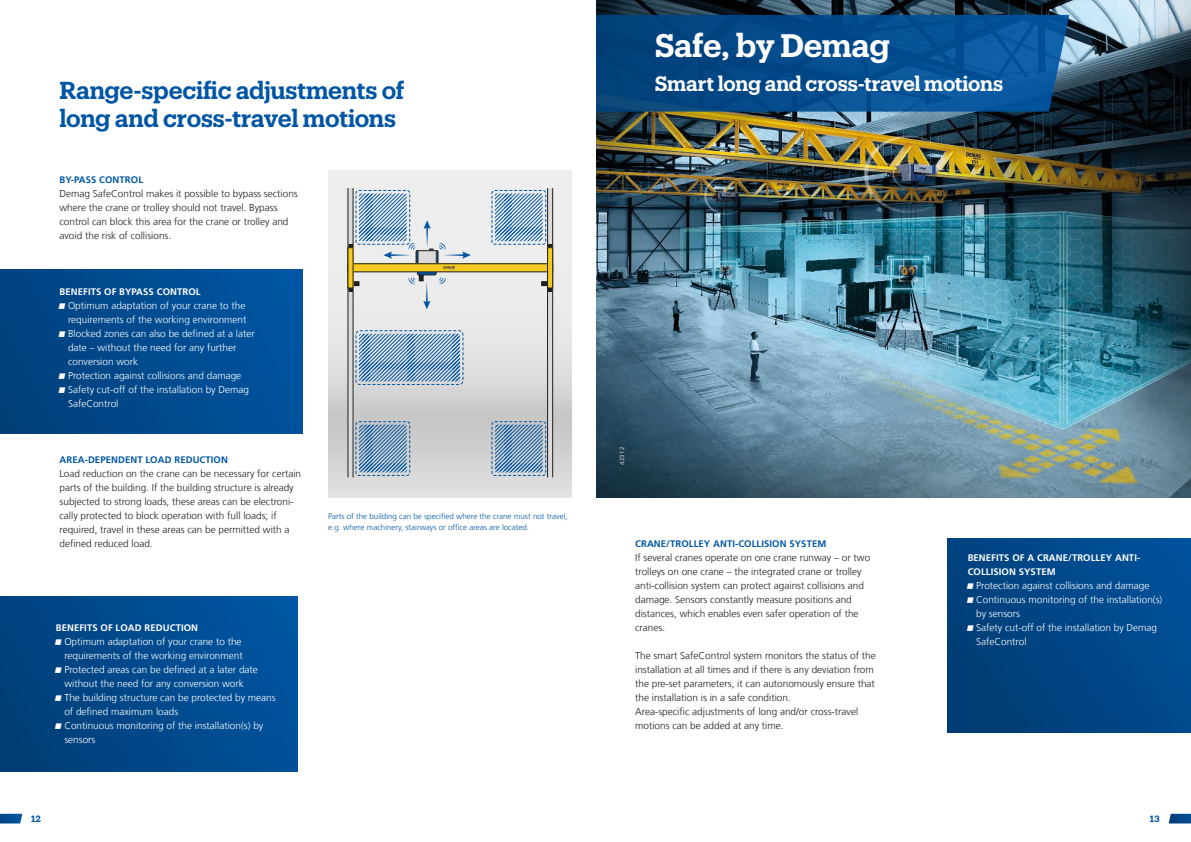
<style>
.page{position:relative;width:1191px;height:842px;background:#fff}
.page>*{position:absolute;margin:0;border:0;box-sizing:border-box;transform-origin:0 0}
.Headline_level_2_36{font:600 31.9px "Produkt";letter-spacing:-.015em;color:#fff}
.Headline_level_3_24{font:600 24px "Produkt";letter-spacing:-.015em;color:#0056a4}
.Headline_level_2_36-2{font:600 20.3px "Produkt";letter-spacing:-.015em;color:#fff}
.Body_copy_45light_10{font:300 10px/14px "Frutiger LT Com";color:#1d1d1b}
.t1{font:300 10px/14px "Frutiger LT Com";color:#fff}
.Body_inline_headline{font:700 9.5px/14px "Frutiger LT Com";letter-spacing:.01em;color:#fff}
.Body_inline_headline-2{font:700 9.5px "Frutiger LT Com";letter-spacing:.01em;color:#0056a4}
.t2{font:600 9px "Produkt";color:#0056a4}
.Image_caption_8_10_5{font:300 8px/10.5px "Frutiger LT Com";color:#0056a4}
.Image_ID_white{font:300 6px "Frutiger LT Com";letter-spacing:.05em;color:#fff}
</style>
<div class="page">
<img style="left:596px;top:0;width:595px;height:497px">
<svg style="left:596px;top:15px;width:473px;height:97px;background:#054c8c"></svg>
<div style="left:0;top:269px;width:303px;height:165px;background:linear-gradient(to right,#00407c,#0055a1)"></div>
<div style="left:947px;top:539px;width:244px;height:193px;background:linear-gradient(to right,#003e77,#004e95)"></div>
<div style="left:0;top:596px;width:298px;height:175px;background:linear-gradient(to right,#003f79,#00549f)"></div>
<svg style="left:329px;top:171px;width:242px;height:326px;background:#dfdfdf"></svg>
<div style="left:348px;top:188px;width:5px;height:289px;background:#dadada"></div>
<hr style="left:348px;top:188px;width:1px;height:289px;background:#1e1f1d">
<hr style="left:353px;top:188px;width:1px;height:289px;background:#1e1f1d">
<svg style="left:548px;top:188px;width:4px;height:289px"></svg>
<hr style="left:547px;top:188px;width:1px;height:289px;background:#1e1f1d">
<hr style="left:552px;top:188px;width:1px;height:289px;background:#1e1f1d">
<div style="left:416px;top:251px;width:22px;height:17px;border:1px solid #1e1f1d"></div>
<svg style="left:423px;top:220px;width:10px;height:31px"></svg>
<svg style="left:383px;top:243px;width:32px;height:16px"></svg>
<svg style="left:439px;top:243px;width:32px;height:16px"></svg>
<svg style="left:439px;top:277px;width:7px;height:7px"></svg>
<svg style="left:408px;top:275px;width:22px;height:34px"></svg>
<div style="left:417px;top:266px;width:19px;height:9px;background:#0a4375"></div>
<div style="left:417px;top:266px;width:19px;height:9px;border:1px solid #1e1f1d"></div>
<div style="left:418px;top:251px;width:18px;height:13px;background:#dadada"></div>
<div style="left:348px;top:264px;width:204px;height:8px;background:#f6ca22"></div>
<div style="left:348px;top:263px;width:205px;height:9px;border:1px solid #1e1f1d"></div>
<svg style="left:548px;top:244px;width:4px;height:3px"></svg>
<div style="left:356px;top:190px;width:54px;height:54px;border:1px dashed #0056a4;border-radius:3px"></div>
<svg style="left:359px;top:193px;width:48px;height:48px;background:#8baece"></svg>
<div style="left:491px;top:190px;width:55px;height:54px;border:1px dashed #0056a4;border-radius:3px"></div>
<svg style="left:495px;top:193px;width:48px;height:48px;background:#8cafce"></svg>
<div style="left:356px;top:421px;width:54px;height:55px;border:1px dashed #0056a4;border-radius:3px"></div>
<svg style="left:359px;top:425px;width:48px;height:47px;background:#789cbc"></svg>
<div style="left:356px;top:330px;width:107px;height:55px;border:1px dashed #0056a4;border-radius:4px"></div>
<svg style="left:359px;top:334px;width:101px;height:47px;background:#82a6c7"></svg>
<div style="left:491px;top:421px;width:55px;height:55px;border:1px dashed #0056a4;border-radius:3px"></div>
<svg style="left:495px;top:425px;width:48px;height:47px;background:#789cbc"></svg>
<img style="left:443px;top:266px;width:12px;height:3px">
<svg style="left:349px;top:282px;width:10px;height:9px"></svg>
<svg style="left:541px;top:282px;width:11px;height:9px"></svg>
<div style="left:348px;top:248px;width:5px;height:40px;background:#f6ca22"></div>
<div style="left:547px;top:248px;width:5px;height:40px;background:#f6ca22"></div>
<div style="left:547px;top:247px;width:6px;height:41px;border:1px solid #1e1f1d"></div>
<svg style="left:0;top:814px;width:22px;height:9px"></svg>
<svg style="left:1168px;top:814px;width:23px;height:9px"></svg>
<p class="Headline_level_2_36" style="left:655px;top:23px;width:236px">Safe, by Demag</p>
<p class="Headline_level_3_24" style="left:60px;top:73px;width:347px">Range-specific adjustments of</p>
<p class="Headline_level_2_36-2" style="left:655px;top:69px;width:350px">Smart long and cross-travel motions</p>
<p class="Headline_level_3_24" style="left:60px;top:101px;width:338px">long and cross-travel motions</p>
<p class="Body_inline_headline-2" style="left:60px;top:174px;width:85px">BY-PASS CONTROL</p>
<p class="Body_copy_45light_10" style="left:60px;top:187px;width:240px">Demag SafeControl makes it possible to bypass sections where the crane or trolley should not travel. Bypass control can block this area for the crane or trolley and avoid the risk of collisions.</p>
<p class="Body_inline_headline" style="left:60px;top:285px;width:143px">BENEFITS OF BYPASS CONTROL</p>
<p class="t1" style="left:60px;top:299px;width:188px;text-align:right">• Optimum adaptation of your crane to the requirements of the working environment</p>
<p class="t1" style="left:68px;top:327px;width:188px;text-indent:-9px">• Blocked zones can also be defined at a later date – without the need for any further conversion work</p>
<p class="t1" style="left:60px;top:369px;width:183px">• Protection against collisions and damage</p>
<p class="t1" style="left:68px;top:383px;width:182px;text-indent:-9px">• Safety cut-off of the installation by Demag<br>SafeControl</p>
<p class="Body_inline_headline-2" style="left:60px;top:454px;width:170px">AREA-DEPENDENT LOAD REDUCTION</p>
<p class="Body_copy_45light_10" style="left:60px;top:467px;width:243px">Load reduction on the crane can be necessary for certain parts of the building. If the building structure is already subjected to strong loads, these areas can be electroni&shy;cally protected to block operation with full loads; if required, travel in these areas can be permitted with a defined reduced load.</p>
<p class="Image_caption_8_10_5" style="left:328px;top:511px;width:241px">Parts of the building can be specified where the crane must not travel, e.g. where machinery, stairways or office areas are located.</p>
<p class="Body_inline_headline" style="left:56px;top:621px;width:144px">BENEFITS OF LOAD REDUCTION</p>
<p class="t1" style="left:56px;top:635px;width:188px;text-align:right">• Optimum adaptation of your crane to the requirements of the working environment</p>
<p class="t1" style="left:56px;top:663px;width:204px;text-align:center">• Protected areas can be defined at a later date without the need for any conversion work</p>
<p class="t1" style="left:64px;top:691px;width:213px;text-indent:-9px">• The building structure can be protected by means of defined maximum loads</p>
<p class="t1" style="left:64px;top:719px;width:200px;text-indent:-9px">• Continuous monitoring of the installation(s) by sensors</p>
<p class="Image_ID_white" style="left:618px;top:465px;width:19px;rotate:-90deg">42312</p>
<p class="Body_inline_headline-2" style="left:635px;top:538px;width:193px">CRANE/TROLLEY ANTI-COLLISION SYSTEM</p>
<p class="Body_copy_45light_10" style="left:635px;top:551px;width:237px">If several cranes operate on one crane runway – or two trolleys on one crane – the integrated crane or trolley anti-collision system can protect against collisions and damage. Sensors constantly measure positions and distances, which enables even safer operation of the cranes.</p>
<p class="Body_copy_45light_10" style="left:635px;top:649px;width:242px">The smart SafeControl system monitors the status of the installation at all times and if there is any deviation from the pre-set parameters, it can autonomously ensure that the installation is in a safe condition.<br>Area-specific adjustments of long and/or cross-travel motions can be added at any time.</p>
<p class="Body_inline_headline" style="left:967px;top:551px;width:174px">BENEFITS OF A CRANE/TROLLEY ANTI-<br>COLLISION SYSTEM</p>
<p class="t1" style="left:967px;top:579px;width:183px">• Protection against collisions and damage</p>
<p class="t1" style="left:976px;top:593px;width:188px;text-indent:-9px">• Continuous monitoring of the installation(s) by sensors</p>
<p class="t1" style="left:976px;top:621px;width:182px;text-indent:-9px">• Safety cut-off of the installation by Demag<br>SafeControl</p>
<p class="t2" style="left:31px;top:812px;width:11px">12</p>
<p class="t2" style="left:1149px;top:812px;width:11px">13</p>
</div>
